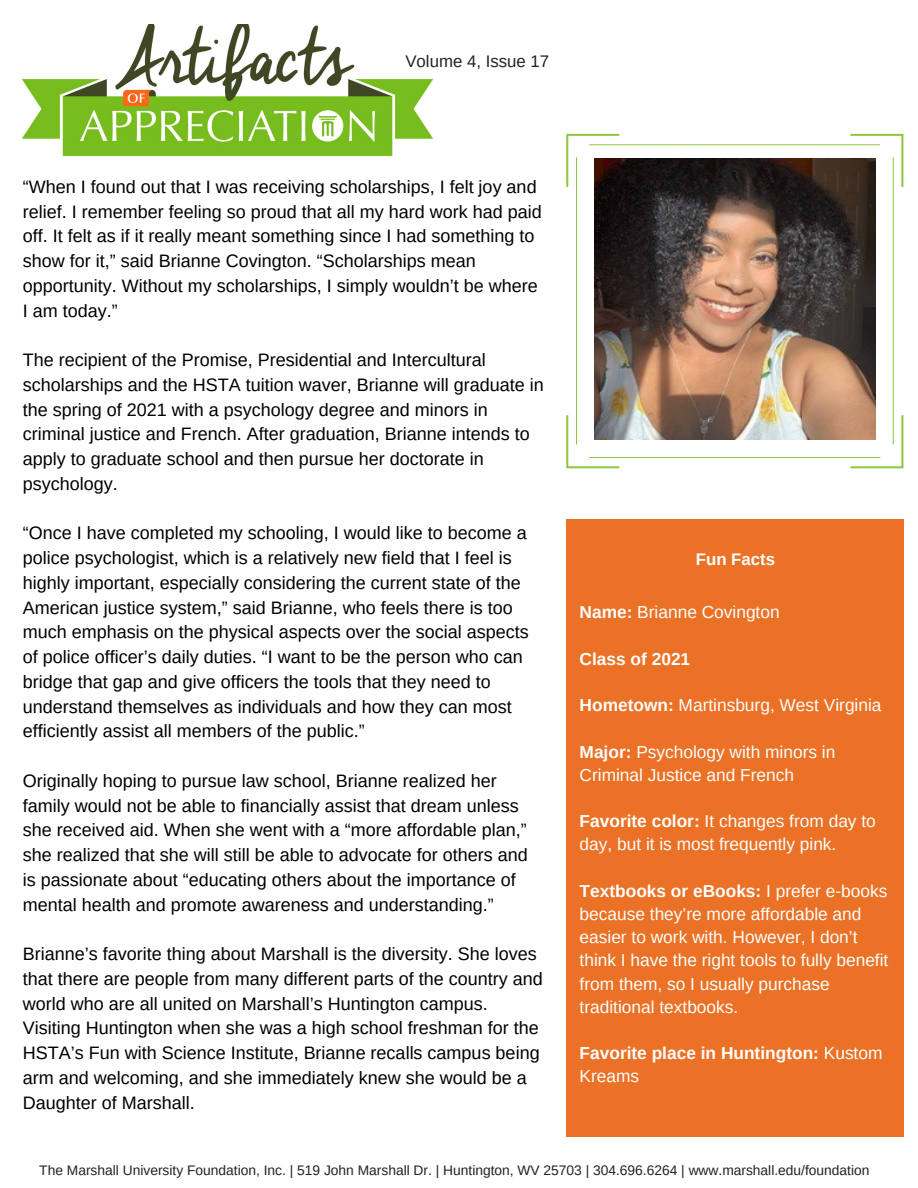
<style>
.page{position:relative;width:918px;height:1188px;background:#fff}
.page>*{position:absolute;margin:0;border:0;box-sizing:border-box;transform-origin:0 0}
.t1{font:18px/24.8px "Arimo";color:#000}
.t2{font:17.25px/23.2px "Arimo";color:#fff}
.t3{font:700 17.25px/23.2px "Arimo";color:#fff}
.t4{font:16.8px "Arimo";color:#222}
.t5{font:700 16.8px "Arimo";color:#fff}
.t6{font:13.8px "Arimo";color:#222}
.s1{font-weight:700}
.s2{font-weight:400}
</style>
<div class="page">
<img style="left:23px;top:24px;width:410px;height:133px">
<div style="left:566px;top:519px;width:338px;height:617px;background:#ea7125"></div>
<svg style="left:566px;top:134px;width:337px;height:334px"></svg>
<img style="left:595px;top:158px;width:281px;height:281px">
<p class="t4" style="left:405px;top:52px;width:145px">Volume 4, Issue 17</p>
<p class="t1" style="left:23px;top:174px;width:520px">“When I found out that I was receiving scholarships, I felt joy and relief. I remember feeling so proud that all my hard work had paid off. It felt as if it really meant something since I had something to show for it,” said Brianne Covington. “Scholarships mean opportunity. Without my scholarships, I simply wouldn’t be where I am today.”</p>
<p class="t1" style="left:23px;top:348px;width:522px">The recipient of the Promise, Presidential and Intercultural scholarships and the HSTA tuition waver, Brianne will graduate in the spring of 2021 with a psychology degree and minors in criminal justice and French. After graduation, Brianne intends to apply to graduate school and then pursue her doctorate in psychology.</p>
<p class="t1" style="left:23px;top:521px;width:507px">“Once I have completed my schooling, I would like to become a police psychologist, which is a relatively new field that I feel is highly important, especially considering the current state of the American justice system,” said Brianne, who feels there is too much emphasis on the physical aspects over the social aspects of police officer’s daily duties. “I want to be the person who can bridge that gap and give officers the tools that they need to understand themselves as individuals and how they can most efficiently assist all members of the public.”</p>
<p class="t1" style="left:23px;top:768px;width:506px">Originally hoping to pursue law school, Brianne realized her family would not be able to financially assist that dream unless she received aid. When she went with a “more affordable plan,” she realized that she will still be able to advocate for others and is passionate about “educating others about the importance of mental health and promote awareness and understanding.”</p>
<p class="t1" style="left:23px;top:942px;width:521px">Brianne’s favorite thing about Marshall is the diversity. She loves that there are people from many different parts of the country and world who are all united on Marshall’s Huntington campus.<br>Visiting Huntington when she was a high school freshman for the HSTA’s Fun with Science Institute, Brianne recalls campus being arm and welcoming, and she immediately knew she would be a Daughter of Marshall.</p>
<p class="t5" style="left:696px;top:549px;width:81px">Fun Facts</p>
<p class="t2" style="left:580px;top:601px;width:202px"><span class="s1">Name:</span> Brianne Covington</p>
<p class="t3" style="left:580px;top:647px;width:112px">Class of 2021</p>
<p class="t2" style="left:580px;top:694px;width:303px"><span class="s1">Hometown:</span> Martinsburg, West Virginia</p>
<p class="t2" style="left:580px;top:740px;width:257px"><span class="s1">Major:</span> Psychology with minors in<br>Criminal Justice and French</p>
<p class="t2" style="left:580px;top:810px;width:298px"><span class="s1">Favorite color:</span> It changes from day to day, but it is most frequently pink.</p>
<p class="t2" style="left:580px;top:879px;width:310px"><span class="s1">Textbooks or eBooks:</span> I prefer e-books because they’re more affordable and easier to work with. However, I don’t think I have the right tools to fully benefit from them, so I usually purchase traditional textbooks.</p>
<p class="t3" style="left:580px;top:1042px;width:304px">Favorite place in Huntington: <span class="s2">Kustom<br>Kreams</span></p>
<p class="t6" style="left:39px;top:1163px;width:832px">The Marshall University Foundation, Inc. | 519 John Marshall Dr. | Huntington, WV 25703 | 304.696.6264 | www.marshall.edu/foundation</p>
</div>
